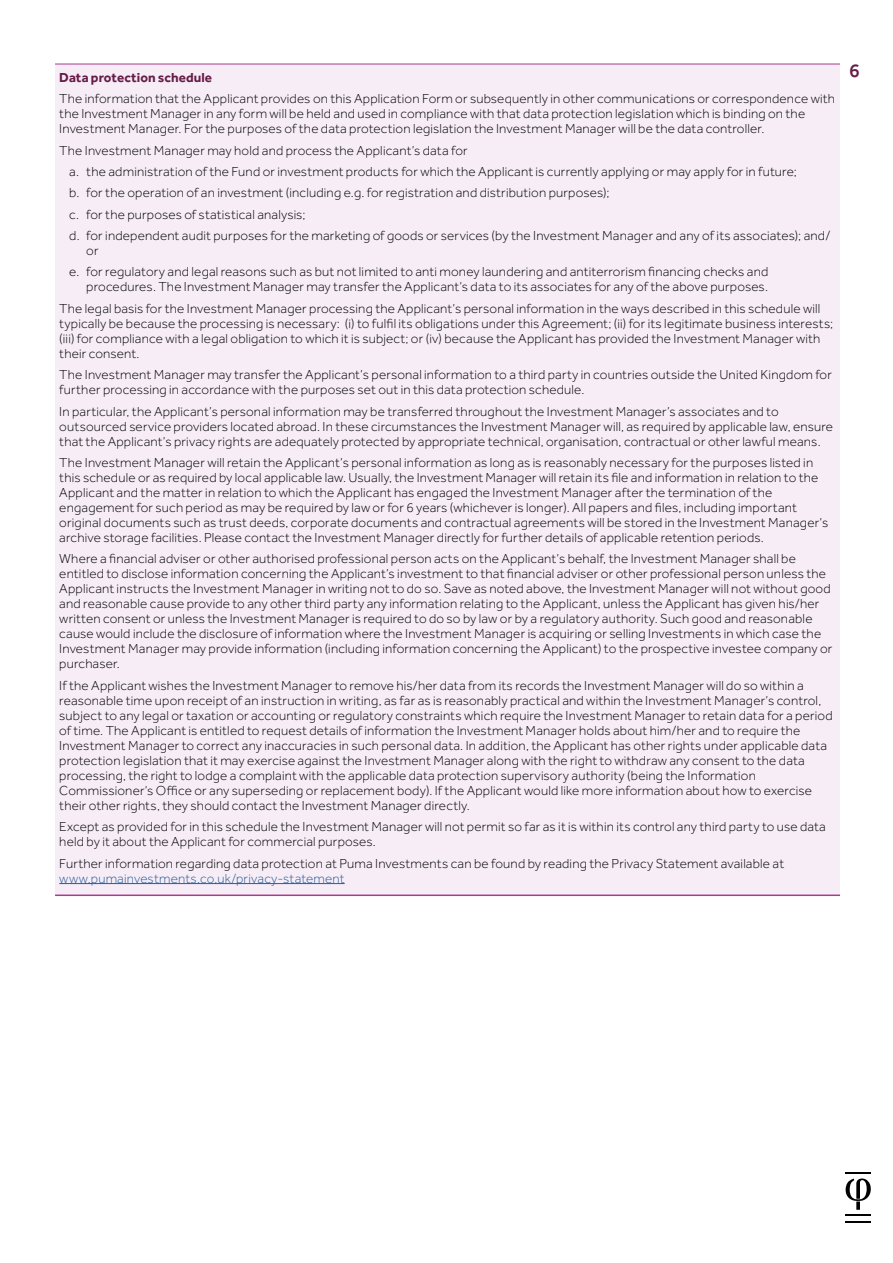
<style>
.page{position:relative;width:893px;height:1263px;background:#fff}
.page>*{position:absolute;margin:0;border:0;box-sizing:border-box;transform-origin:0 0}
.t1{font:500 19.5px "Effra";color:#671d47}
.t2{font:300 13.5px/15px "Effra";letter-spacing:.015em;color:#000}
.t3{font:300 13.5px "Effra";letter-spacing:.015em;color:#275b9b}
.t4{font:700 13.5px "Effra";letter-spacing:.005em;color:#671d47}
</style>
<div class="page">
<hr style="left:845px;top:1172px;width:26px;height:2px;background:#000">
<svg style="left:845px;top:1178px;width:26px;height:37px"></svg>
<svg style="left:845px;top:1221px;width:26px;height:1px"></svg>
<div style="left:55px;top:64px;width:785px;height:831px;background:#f6edf6"></div>
<hr style="left:55px;top:64px;width:785px;height:1px;background:#ab3a8d">
<hr style="left:55px;top:894px;width:785px;height:2px;background:#ab3a8d">
<hr style="left:59px;top:883px;width:286px;height:1px;background:#275b9b">
<p class="t4" style="left:59px;top:69px;width:154px">Data protection schedule</p>
<p class="t2" style="left:59px;top:91px;width:777px">The information that the Applicant provides on this Application Form or subsequently in other communications or correspondence with the Investment Manager in any form will be held and used in compliance with that data protection legislation which is binding on the<br>Investment Manager. For the purposes of the data protection legislation the Investment Manager will be the data controller.</p>
<p class="t2" style="left:69px;top:139px;width:763px;line-height:21.5px;text-indent:-10px">The Investment Manager may hold and process the Applicant’s data for<br>a. the administration of the Fund or investment products for which the Applicant is currently applying or may apply for in future;<br>b. for the operation of an investment (including e.g. for registration and distribution purposes);<br>c. for the purposes of statistical analysis;<br>d. for independent audit purposes for the marketing of goods or services (by the Investment Manager and any of its associates); and/</p>
<p class="t2" style="left:69px;top:240px;width:701px;line-height:21.5px;text-indent:17px">or<br>e. for regulatory and legal reasons such as but not limited to anti money laundering and antiterrorism financing checks and</p>
<p class="t2" style="left:59px;top:276px;width:763px;line-height:21.5px;text-indent:27px">procedures. The Investment Manager may transfer the Applicant’s data to its associates for any of the above purposes.<br>The legal basis for the Investment Manager processing the Applicant’s personal information in the ways described in this schedule will</p>
<p class="t2" style="left:59px;top:316px;width:775px">typically be because the processing is necessary: (i) to fulfil its obligations under this Agreement; (ii) for its legitimate business interests; (iii) for compliance with a legal obligation to which it is subject; or (iv) because the Applicant has provided the Investment Manager with their consent.</p>
<p class="t2" style="left:59px;top:367px;width:774px">The Investment Manager may transfer the Applicant’s personal information to a third party in countries outside the United Kingdom for further processing in accordance with the purposes set out in this data protection schedule.</p>
<p class="t2" style="left:59px;top:404px;width:775px">In particular, the Applicant’s personal information may be transferred throughout the Investment Manager’s associates and to outsourced service providers located abroad. In these circumstances the Investment Manager will, as required by applicable law, ensure that the Applicant’s privacy rights are adequately protected by appropriate technical, organisation, contractual or other lawful means.</p>
<p class="t2" style="left:59px;top:455px;width:770px">The Investment Manager will retain the Applicant’s personal information as long as is reasonably necessary for the purposes listed in this schedule or as required by local applicable law. Usually, the Investment Manager will retain its file and information in relation to the Applicant and the matter in relation to which the Applicant has engaged the Investment Manager after the termination of the engagement for such period as may be required by law or for 6 years (whichever is longer). All papers and files, including important original documents such as trust deeds, corporate documents and contractual agreements will be stored in the Investment Manager’s archive storage facilities. Please contact the Investment Manager directly for further details of applicable retention periods.</p>
<p class="t2" style="left:59px;top:551px;width:775px">Where a financial adviser or other authorised professional person acts on the Applicant’s behalf, the Investment Manager shall be entitled to disclose information concerning the Applicant’s investment to that financial adviser or other professional person unless the Applicant instructs the Investment Manager in writing not to do so. Save as noted above, the Investment Manager will not without good and reasonable cause provide to any other third party any information relating to the Applicant, unless the Applicant has given his/her written consent or unless the Investment Manager is required to do so by law or by a regulatory authority. Such good and reasonable cause would include the disclosure of information where the Investment Manager is acquiring or selling Investments in which case the Investment Manager may provide information (including information concerning the Applicant) to the prospective investee company or purchaser.</p>
<p class="t2" style="left:59px;top:678px;width:775px">If the Applicant wishes the Investment Manager to remove his/her data from its records the Investment Manager will do so within a reasonable time upon receipt of an instruction in writing, as far as is reasonably practical and within the Investment Manager’s control, subject to any legal or taxation or accounting or regulatory constraints which require the Investment Manager to retain data for a period of time. The Applicant is entitled to request details of information the Investment Manager holds about him/her and to require the Investment Manager to correct any inaccuracies in such personal data. In addition, the Applicant has other rights under applicable data protection legislation that it may exercise against the Investment Manager along with the right to withdraw any consent to the data processing, the right to lodge a complaint with the applicable data protection supervisory authority (being the Information Commissioner’s Office or any superseding or replacement body). If the Applicant would like more information about how to exercise their other rights, they should contact the Investment Manager directly.</p>
<p class="t2" style="left:59px;top:819px;width:768px">Except as provided for in this schedule the Investment Manager will not permit so far as it is within its control any third party to use data held by it about the Applicant for commercial purposes.</p>
<p class="t2" style="left:59px;top:855px;width:726px">Further information regarding data protection at Puma Investments can be found by reading the Privacy Statement available at</p>
<p class="t3" style="left:59px;top:870px;width:287px">www.pumainvestments.co.uk/privacy-statement</p>
<h1 class="t1" style="left:849px;top:59px;width:12px">6</h1>
</div>
